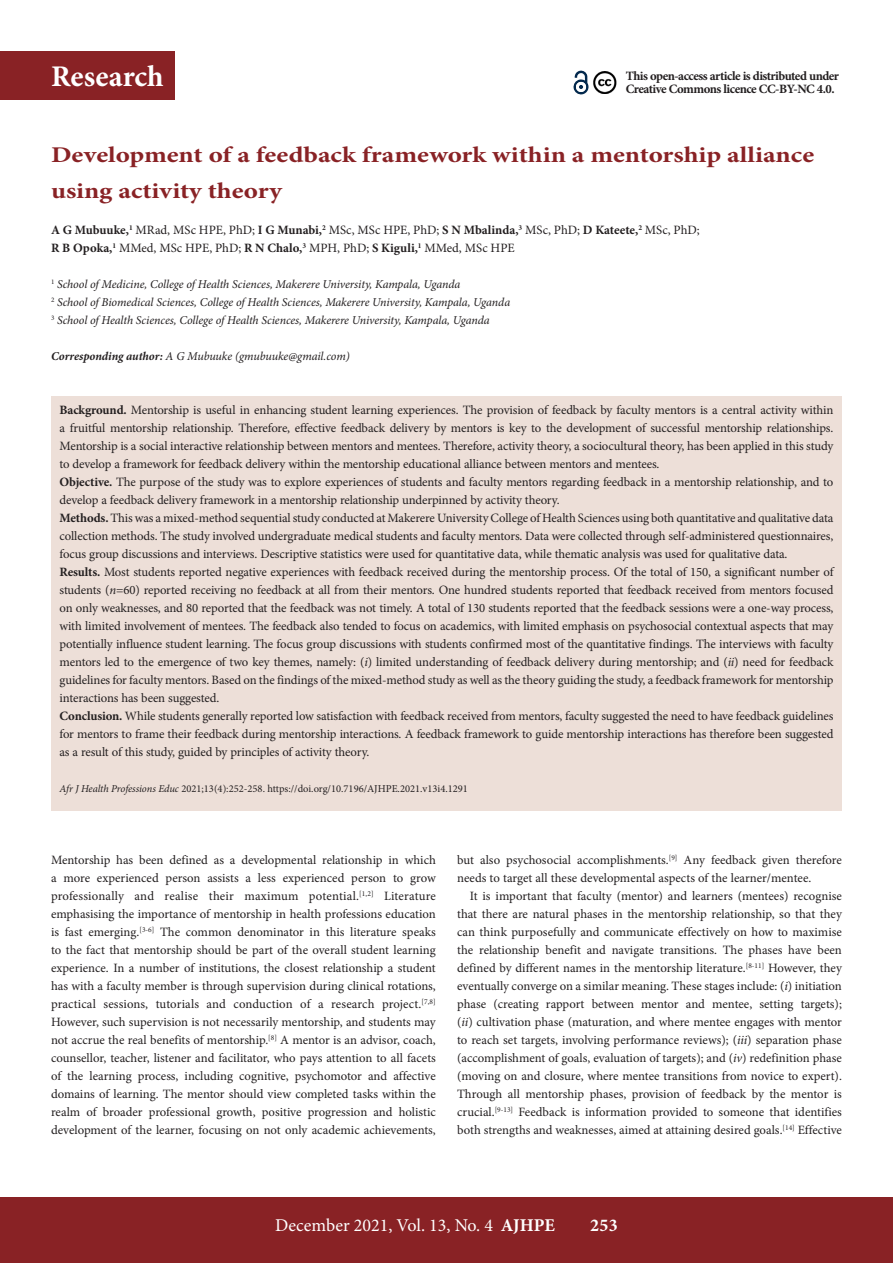
<style>
.page{position:relative;width:893px;height:1263px;background:#fff}
.page>*{position:absolute;margin:0;border:0;box-sizing:border-box;transform-origin:0 0}
.t1{font:700 30px "Minion Pro";color:#fff}
.A_HEAD{font:700 22.5px/36px "Minion Pro";color:#892225;scale:1.2 1}
.t2{font:18px "Minion Pro";color:#fff}
.t3{font:700 18px "Minion Pro";color:#fff}
.BODY_TEXT_1ST_PARAGR{font:12.75px/18px "Minion Pro";letter-spacing:-.01em;color:#231f20;text-align:justify}
.BODY_TEXT_INDENT{font:12.75px/18px "Minion Pro";color:#231f20;text-align:justify}
.AUTHORS_NAME{font:12.75px/18px "Minion Pro";color:#231f20}
.BODY_TEXT_1ST_PARAGR-2{font:700 12.75px/13.5px "Minion Pro";letter-spacing:-.04em;color:#231f20}
.AUTHOR_DETAILS{font:italic 12px "Minion Pro";letter-spacing:-.005em;color:#231f20}
.CORRESPONDING_AUTHOR{font:italic 12px "Minion Pro";letter-spacing:-.01em;color:#231f20}
.CITELINE{font:10.5px "Minion Pro";color:#231f20}
.s1{font-weight:700}
.s2{font-style:italic}
</style>
<div class="page">
<div style="left:0;top:1197px;width:893px;height:66px;background:#892225"></div>
<div style="left:0;top:51px;width:174px;height:49px;background:#892225"></div>
<div style="left:51px;top:396px;width:791px;height:414px;background:#eddfd8"></div>
<svg style="left:573px;top:70px;width:16px;height:25px"></svg>
<img style="left:593px;top:71px;width:24px;height:23px">
<h1 class="t1" style="left:51px;top:56px;width:114px">Research</h1>
<p class="BODY_TEXT_1ST_PARAGR-2" style="left:626px;top:69px;width:215px">This open-access article is distributed under<br>Creative Commons licence CC-BY-NC 4.0.</p>
<h1 class="A_HEAD" style="left:51px;top:137px;width:637px">Development of a feedback framework within a mentorship alliance using activity theory</h1>
<p class="AUTHORS_NAME" style="left:51px;top:221px;width:650px"><span class="s1">A G Mubuuke,</span><sup>1</sup> MRad, MSc HPE, PhD; <span class="s1">I G Munabi,</span><sup>2</sup> MSc, MSc HPE, PhD; <span class="s1">S N Mbalinda,</span><sup>3</sup> MSc, PhD; <span class="s1">D Kateete,</span><sup>2</sup> MSc, PhD;<br><span class="s1">R B Opoka,</span><sup>1</sup> MMed, MSc HPE, PhD; <span class="s1">R N Chalo,</span><sup>3</sup> MPH, PhD; <span class="s1">S Kiguli,</span><sup>1</sup> MMed, MSc HPE</p>
<p class="AUTHOR_DETAILS" style="left:51px;top:276px;width:411px"><sup>1</sup> School of Medicine, College of Health Sciences, Makerere University, Kampala, Uganda</p>
<p class="AUTHOR_DETAILS" style="left:51px;top:294px;width:461px"><sup>2</sup> School of Biomedical Sciences, College of Health Sciences, Makerere University, Kampala, Uganda</p>
<p class="AUTHOR_DETAILS" style="left:51px;top:312px;width:440px"><sup>3</sup> School of Health Sciences, College of Health Sciences, Makerere University, Kampala, Uganda</p>
<p class="CORRESPONDING_AUTHOR" style="left:51px;top:348px;width:300px"><span class="s1">Corresponding author:</span> A G Mubuuke (gmubuuke@gmail.com)</p>
<p class="BODY_TEXT_1ST_PARAGR" style="left:60px;top:401px;width:775px"><span class="s1">Background.</span> Mentorship is useful in enhancing student learning experiences. The provision of feedback by faculty mentors is a central activity within a fruitful mentorship relationship. Therefore, effective feedback delivery by mentors is key to the development of successful mentorship relationships.<br>Mentorship is a social interactive relationship between mentors and mentees. Therefore, activity theory, a sociocultural theory, has been applied in this study to develop a framework for feedback delivery within the mentorship educational alliance between mentors and mentees.</p>
<p class="BODY_TEXT_1ST_PARAGR" style="left:60px;top:473px;width:775px"><span class="s1">Objective.</span> The purpose of the study was to explore experiences of students and faculty mentors regarding feedback in a mentorship relationship, and to develop a feedback delivery framework in a mentorship relationship underpinned by activity theory.</p>
<p class="BODY_TEXT_1ST_PARAGR" style="left:60px;top:509px;width:775px"><span class="s1">Methods.</span> This was a mixed-method sequential study conducted at Makerere University College of Health Sciences using both quantitative and qualitative data collection methods. The study involved undergraduate medical students and faculty mentors. Data were collected through self-administered questionnaires, focus group discussions and interviews. Descriptive statistics were used for quantitative data, while thematic analysis was used for qualitative data.</p>
<p class="BODY_TEXT_1ST_PARAGR" style="left:60px;top:563px;width:775px"><span class="s1">Results.</span> Most students reported negative experiences with feedback received during the mentorship process. Of the total of 150, a significant number of students (<span class="s2">n</span>=60) reported receiving no feedback at all from their mentors. One hundred students reported that feedback received from mentors focused on only weaknesses, and 80 reported that the feedback was not timely. A total of 130 students reported that the feedback sessions were a one-way process, with limited involvement of mentees. The feedback also tended to focus on academics, with limited emphasis on psychosocial contextual aspects that may potentially influence student learning. The focus group discussions with students confirmed most of the quantitative findings. The interviews with faculty mentors led to the emergence of two key themes, namely: (<span class="s2">i</span>) limited understanding of feedback delivery during mentorship; and (<span class="s2">ii</span>) need for feedback guidelines for faculty mentors. Based on the findings of the mixed-method study as well as the theory guiding the study, a feedback framework for mentorship interactions has been suggested.</p>
<p class="BODY_TEXT_1ST_PARAGR" style="left:60px;top:707px;width:775px"><span class="s1">Conclusion.</span> While students generally reported low satisfaction with feedback received from mentors, faculty suggested the need to have feedback guidelines for mentors to frame their feedback during mentorship interactions. A feedback framework to guide mentorship interactions has therefore been suggested as a result of this study, guided by principles of activity theory.</p>
<p class="CITELINE" style="left:60px;top:782px;width:410px"><span class="s2">Afr J Health Professions Educ</span> 2021;13(4):252-258. https://doi.org/10.7196/AJHPE.2021.v13i4.1291</p>
<p class="BODY_TEXT_1ST_PARAGR" style="left:51px;top:851px;width:386px">Mentorship has been defined as a developmental relationship in which a more experienced person assists a less experienced person to grow professionally and realise their maximum potential.<sup>[1,2]</sup> Literature emphasising the importance of mentorship in health professions education is fast emerging.<sup>[3-6]</sup> The common denominator in this literature speaks to the fact that mentorship should be part of the overall student learning experience. In a number of institutions, the closest relationship a student has with a faculty member is through supervision during clinical rotations, practical sessions, tutorials and conduction of a research project.<sup>[7,8] </sup>However, such supervision is not necessarily mentorship, and students may not accrue the real benefits of mentorship.<sup>[8]</sup> A mentor is an advisor, coach, counsellor, teacher, listener and facilitator, who pays attention to all facets of the learning process, including cognitive, psychomotor and affective domains of learning. The mentor should view completed tasks within the realm of broader professional growth, positive progression and holistic development of the learner, focusing on not only academic achievements,</p>
<p class="BODY_TEXT_1ST_PARAGR" style="left:457px;top:851px;width:386px">but also psychosocial accomplishments.<sup>[9]</sup> Any feedback given therefore needs to target all these developmental aspects of the learner/mentee.</p>
<p class="BODY_TEXT_INDENT" style="left:457px;top:887px;width:386px;text-indent:13px">It is important that faculty (mentor) and learners (mentees) recognise that there are natural phases in the mentorship relationship, so that they can think purposefully and communicate effectively on how to maximise the relationship benefit and navigate transitions. The phases have been defined by different names in the mentorship literature.<sup>[8-11]</sup> However, they eventually converge on a similar meaning. These stages include: (<span class="s2">i</span>) initiation phase (creating rapport between mentor and mentee, setting targets); (<span class="s2">ii</span>) cultivation phase (maturation, and where mentee engages with mentor to reach set targets, involving performance reviews); (<span class="s2">iii</span>) separation phase (accomplishment of goals, evaluation of targets); and (<span class="s2">iv</span>) redefinition phase (moving on and closure, where mentee transitions from novice to expert).<br>Through all mentorship phases, provision of feedback by the mentor is crucial.<sup>[9-13]</sup> Feedback is information provided to someone that identifies both strengths and weaknesses, aimed at attaining desired goals.<sup>[14]</sup> Effective</p>
<h3 class="t2" style="left:275px;top:1213px;width:281px">December 2021, Vol. 13, No. 4 <span class="s1">AJHPE</span></h3>
<h3 class="t3" style="left:590px;top:1213px;width:29px">253</h3>
</div>
